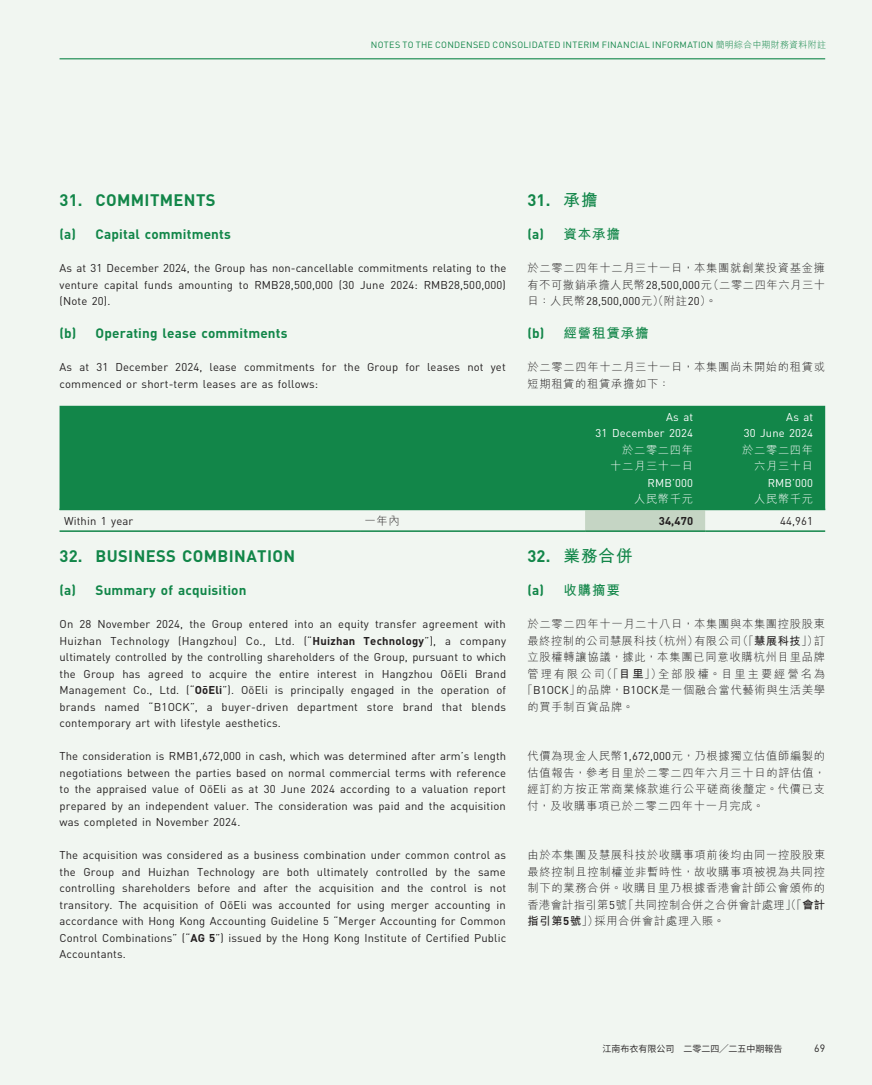
<style>
.page{position:relative;width:872px;height:1085px;background:#fff}
.page>*{position:absolute;margin:0;border:0;box-sizing:border-box;transform-origin:0 0}
._03_H1{font:700 16.5px "DIN Pro";letter-spacing:.02em;color:#128649}
._03_H1-2{font:700 16.5px "M Hei HK";color:#128649}
._04___H2{font:700 13.5px "DIN Pro";letter-spacing:.01em;color:#128649}
._04___H2-2{font:700 13.5px "M Hei HK";letter-spacing:.06em;color:#128649}
._01_Body_Text{font:11.25px/16.5px "DIN Pro";letter-spacing:.01em;color:#231f20;text-align:justify}
._01_Body_Text-2{font:300 11.25px/16.5px "M Hei HK";letter-spacing:.065em;color:#231f20;text-align:justify}
._01_Body_Text-3{font:11.25px/16.5px "DIN Pro";letter-spacing:.01em;color:#fff;text-align:right}
._01_Body_Text-4{font:300 11.25px/16.5px "M Hei HK";letter-spacing:.06em;color:#fff;text-align:right}
._01_Body_Text-5{font:300 11.25px "M Hei HK";letter-spacing:.175em;color:#231f20}
._15_Table_Stub{font:11.25px "DIN Pro";letter-spacing:.01em;color:#231f20}
._01_Body_Text-6{font:700 11.25px "DIN Pro";color:#231f20}
._15_Table_Stub-2{font:300 11.25px "M Hei HK";color:#231f20}
.t1{font:10.5px "DIN Pro";color:#231f20}
.t2{font:9px "DIN Pro";letter-spacing:.03em;color:#128649}
.t3{font:9px "Source Han Sans CN";color:#231f20}
.s1{font-family:"M Hei HK";font-weight:300}
.s2{font-family:"M Hei HK"}
.s3{font-family:"DIN Pro"}
.s4{font-family:"DIN Pro";font-weight:400}
.s5{font-weight:700}
.s6{font-family:"DIN Pro";font-weight:700}
</style>
<div class="page">
<div style="left:0;top:0;width:872px;height:1084px;background:#f1f6f1"></div>
<hr style="left:60px;top:58px;width:765px;height:1px;background:#128649">
<div style="left:60px;top:406px;width:765px;height:102px;background:#128649"></div>
<div style="left:585px;top:505px;width:120px;height:5px;background:#128649"></div>
<div style="left:585px;top:510px;width:120px;height:20px;background:#c5d5c4"></div>
<hr style="left:60px;top:508px;width:300px;height:2px;background:#128649">
<hr style="left:360px;top:508px;width:225px;height:2px;background:#128649">
<hr style="left:705px;top:508px;width:120px;height:2px;background:#128649">
<hr style="left:60px;top:530px;width:300px;height:2px;background:#128649">
<hr style="left:360px;top:530px;width:225px;height:2px;background:#128649">
<hr style="left:585px;top:530px;width:120px;height:2px;background:#128649">
<hr style="left:705px;top:530px;width:120px;height:2px;background:#128649">
<p class="t2" style="left:371px;top:39px;width:457px">NOTES TO THE CONDENSED CONSOLIDATED INTERIM FINANCIAL INFORMATION <span class="s1">簡明綜合中期財務資料附註</span></p>
<p class="_03_H1" style="left:60px;top:189px;width:157px">31. COMMITMENTS</p>
<p class="_04___H2" style="left:60px;top:225px;width:173px">(a) Capital commitments</p>
<p class="_01_Body_Text" style="left:60px;top:259px;width:448px">As at 31 December 2024, the Group has non-cancellable commitments relating to the venture capital funds amounting to RMB28,500,000 (30 June 2024: RMB28,500,000) (Note 20).</p>
<p class="_04___H2" style="left:60px;top:324px;width:229px">(b) Operating lease commitments</p>
<p class="_01_Body_Text" style="left:60px;top:358px;width:448px">As at 31 December 2024, lease commitments for the Group for leases not yet commenced or short-term leases are as follows:</p>
<p class="_03_H1" style="left:527px;top:189px;width:72px">31. <span class="s2">承擔</span></p>
<p class="_04___H2-2" style="left:527px;top:224px;width:94px"><span class="s3">(a)</span> 資本承擔</p>
<p class="_01_Body_Text-2" style="left:527px;top:259px;width:299px">於二零二四年十二月三十一日，本集團就創業投資基金擁有不可撤銷承擔人民幣<span class="s4">28,500,000</span>元（二零二四年六月三十日：人民幣<span class="s4">28,500,000</span>元）（附註<span class="s4">20</span>）。</p>
<p class="_04___H2-2" style="left:527px;top:323px;width:123px"><span class="s3">(b)</span> 經營租賃承擔</p>
<p class="_01_Body_Text-2" style="left:527px;top:358px;width:299px">於二零二四年十二月三十一日，本集團尚未開始的租賃或短期租賃的租賃承擔如下：</p>
<p class="_01_Body_Text-3" style="left:595px;top:408px;width:99px">As at<br>31 December 2024</p>
<p class="_01_Body_Text-3" style="left:743px;top:408px;width:71px">As at<br>30 June 2024</p>
<p class="_01_Body_Text-4" style="left:610px;top:441px;width:84px">於二零二四年十二月三十一日</p>
<p class="_01_Body_Text-4" style="left:742px;top:441px;width:73px">於二零二四年六月三十日</p>
<p class="_01_Body_Text-3" style="left:647px;top:474px;width:47px">RMB’000</p>
<p class="_01_Body_Text-3" style="left:767px;top:474px;width:47px">RMB’000</p>
<p class="_01_Body_Text-4" style="left:634px;top:490px;width:61px">人民幣千元</p>
<p class="_01_Body_Text-4" style="left:754px;top:490px;width:61px">人民幣千元</p>
<p class="_15_Table_Stub" style="left:64px;top:513px;width:71px">Within 1 year</p>
<p class="_15_Table_Stub-2" style="left:364px;top:513px;width:37px">一年內</p>
<p class="_01_Body_Text-6" style="left:659px;top:513px;width:36px">34,470</p>
<p class="_01_Body_Text" style="left:780px;top:512px;width:35px">44,961</p>
<p class="_03_H1" style="left:60px;top:544px;width:237px">32. BUSINESS COMBINATION</p>
<p class="_04___H2" style="left:60px;top:581px;width:188px">(a) Summary of acquisition</p>
<p class="_01_Body_Text" style="left:60px;top:615px;width:448px">On 28 November 2024, the Group entered into an equity transfer agreement with Huizhan Technology (Hangzhou) Co., Ltd. (“<span class="s5">Huizhan Technology</span>”), a company ultimately controlled by the controlling shareholders of the Group, pursuant to which the Group has agreed to acquire the entire interest in Hangzhou OōEli Brand Management Co., Ltd. (“<span class="s5">OōEli</span>”). OōEli is principally engaged in the operation of brands named “B1OCK”, a buyer-driven department store brand that blends contemporary art with lifestyle aesthetics.</p>
<p class="_01_Body_Text" style="left:60px;top:747px;width:448px">The consideration is RMB1,672,000 in cash, which was determined after arm’s length negotiations between the parties based on normal commercial terms with reference to the appraised value of OōEli as at 30 June 2024 according to a valuation report prepared by an independent valuer. The consideration was paid and the acquisition was completed in November 2024.</p>
<p class="_01_Body_Text" style="left:60px;top:846px;width:448px">The acquisition was considered as a business combination under common control as the Group and Huizhan Technology are both ultimately controlled by the same controlling shareholders before and after the acquisition and the control is not transitory. The acquisition of OōEli was accounted for using merger accounting in accordance with Hong Kong Accounting Guideline 5 “Merger Accounting for Common Control Combinations” (“<span class="s5">AG 5</span>”) issued by the Hong Kong Institute of Certified Public Accountants.</p>
<p class="_03_H1-2" style="left:527px;top:544px;width:107px"><span class="s3">32.</span> 業務合併</p>
<p class="_04___H2-2" style="left:527px;top:580px;width:94px"><span class="s3">(a)</span> 收購摘要</p>
<p class="_01_Body_Text-2" style="left:527px;top:615px;width:299px">於二零二四年十一月二十八日，本集團與本集團控股股東</p>
<p class="_01_Body_Text-2" style="left:527px;top:631px;width:299px">最終控制的公司慧展科技（杭州）有限公司（「<span class="s5">慧展科技</span>」）訂</p>
<p class="_01_Body_Text-2" style="left:527px;top:648px;width:299px">立股權轉讓協議，據此，本集團已同意收購杭州目里品牌</p>
<p class="_01_Body_Text-5" style="left:527px;top:665px;width:299px">管理有限公司（「<span class="s5">目里</span>」）全部股權。目里主要經營名為</p>
<p class="_01_Body_Text-2" style="left:522px;top:681px;width:305px">「<span class="s4">B1OCK</span>」的品牌，<span class="s4">B1OCK</span>是一個融合當代藝術與生活美學</p>
<p class="_01_Body_Text-2" style="left:527px;top:697px;width:108px">的買手制百貨品牌。</p>
<p class="_01_Body_Text-2" style="left:527px;top:747px;width:299px">代價為現金人民幣<span class="s4">1,672,000</span>元，乃根據獨立估值師編製的估值報告，參考目里於二零二四年六月三十日的評估值，經訂約方按正常商業條款進行公平磋商後釐定。代價已支付，及收購事項已於二零二四年十一月完成。</p>
<p class="_01_Body_Text-2" style="left:527px;top:846px;width:299px">由於本集團及慧展科技於收購事項前後均由同一控股股東最終控制且控制權並非暫時性，故收購事項被視為共同控制下的業務合併。收購目里乃根據香港會計師公會頒佈的香港會計指引第<span class="s4">5</span>號「共同控制合併之合併會計處理」（「<span class="s5">會計指引第</span><span class="s6">5</span><span class="s5">號</span>」）採用合併會計處理入賬。</p>
<p class="t3" style="left:602px;top:1043px;width:181px">江南布衣有限公司 二零二四╱二五中期報告</p>
<p class="t1" style="left:814px;top:1040px;width:12px">69</p>
</div>
